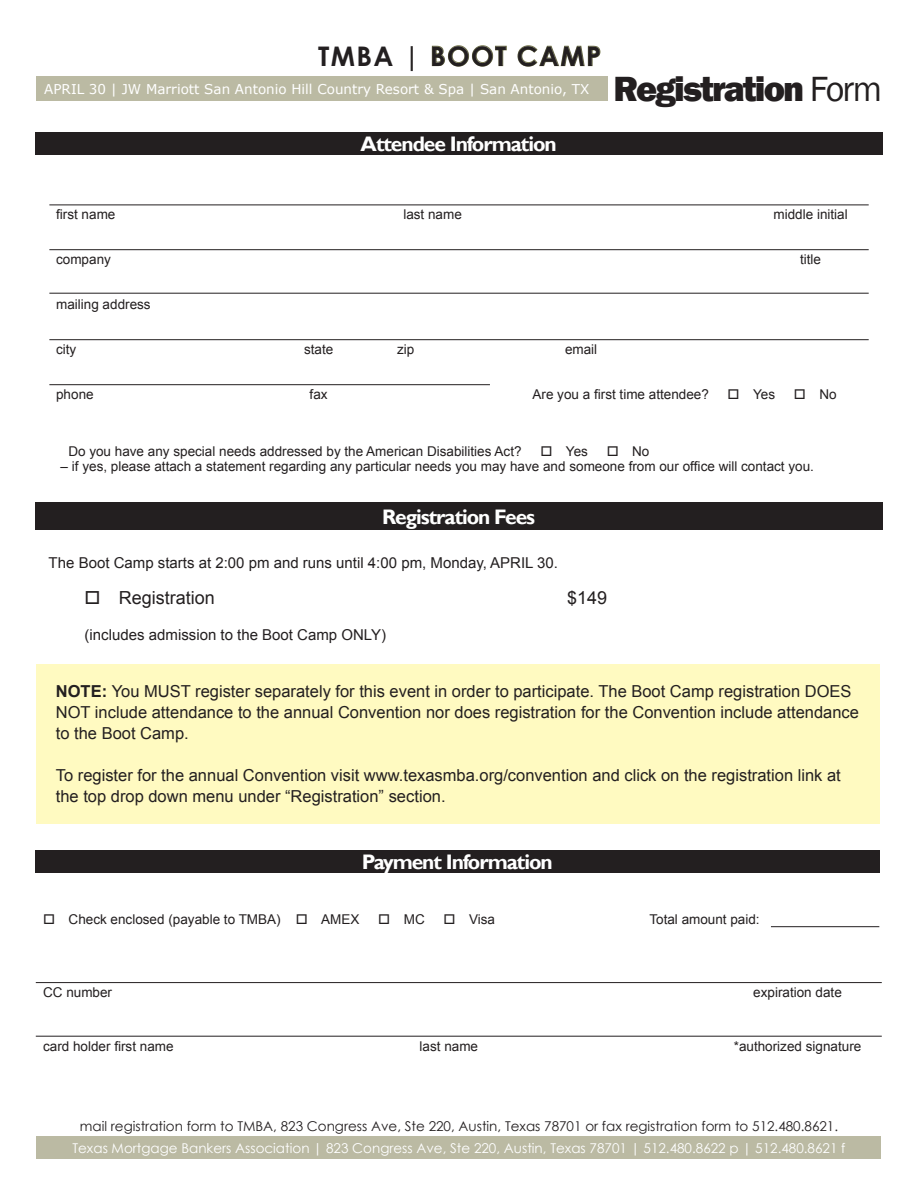
<style>
.page{position:relative;width:918px;height:1188px;background:#fff}
.page>*{position:absolute;margin:0;border:0;box-sizing:border-box;transform-origin:0 0}
.t1{font:800 36px "Franklin Gothic";letter-spacing:-.05em;color:#231f20}
.t2{font:700 27px "Century Gothic";letter-spacing:.05em;color:#231f20}
.t3{font:700 21px "Gill Sans";letter-spacing:-.05em;color:#fff}
.t4{font:18px "Arial";color:#231f20}
.t5{font:16.5px/21px "Arial";color:#231f20}
.t6{font:15px "Arial";color:#231f20}
.t7{font:13.5px "Arial";color:#231f20}
.t8{font:13.5px "Century Gothic";color:#231f20}
.t9{font:13.5px "Century Gothic";color:#fff}
.t10{font:13.5px "Verdana";color:#fff}
.s1{font-weight:400}
.s2{font-weight:700}
</style>
<div class="page">
<div style="left:35px;top:133px;width:847px;height:22px;background:#231f20"></div>
<div style="left:35px;top:502px;width:847px;height:28px;background:#231f20"></div>
<div style="left:35px;top:851px;width:844px;height:22px;background:#231f20"></div>
<hr style="left:49px;top:205px;width:820px;height:1px;background:#231f20">
<hr style="left:49px;top:249px;width:820px;height:1px;background:#231f20">
<hr style="left:49px;top:293px;width:820px;height:1px;background:#231f20">
<hr style="left:49px;top:339px;width:820px;height:1px;background:#231f20">
<hr style="left:49px;top:384px;width:441px;height:1px;background:#231f20">
<svg style="left:432px;top:45px;width:75px;height:22px"></svg>
<svg style="left:517px;top:45px;width:84px;height:22px"></svg>
<div style="left:37px;top:76px;width:607px;height:25px;background:#bbbaa3"></div>
<div style="left:37px;top:1136px;width:844px;height:23px;background:#bbbaa3"></div>
<div style="left:608px;top:70px;width:274px;height:37px;background:#fff"></div>
<hr style="left:771px;top:926px;width:108px;height:1px;background:#231f20">
<hr style="left:36px;top:1036px;width:846px;height:1px;background:#231f20">
<hr style="left:36px;top:982px;width:846px;height:1px;background:#231f20">
<div style="left:36px;top:664px;width:843px;height:160px;background:#fffac1"></div>
<p class="t2" style="left:318px;top:35px;width:285px">TMBA | BOOT CAMP</p>
<p class="t10" style="left:44px;top:80px;width:547px">APRIL 30 | JW Marriott San Antonio Hill Country Resort &amp; Spa | San Antonio, TX</p>
<p class="t3" style="left:361px;top:132px;width:198px">Attendee Information</p>
<p class="t1" style="left:614px;top:65px;width:270px">Registration <span class="s1">Form</span></p>
<p class="t7" style="left:56px;top:206px;width:61px">first name</p>
<p class="t7" style="left:403px;top:206px;width:60px">last name</p>
<p class="t7" style="left:774px;top:206px;width:76px">middle initial</p>
<p class="t7" style="left:56px;top:251px;width:56px">company</p>
<p class="t7" style="left:800px;top:251px;width:23px">title</p>
<p class="t7" style="left:56px;top:296px;width:96px">mailing address</p>
<p class="t7" style="left:56px;top:341px;width:22px">city</p>
<p class="t7" style="left:304px;top:341px;width:31px">state</p>
<p class="t7" style="left:397px;top:341px;width:19px">zip</p>
<p class="t7" style="left:565px;top:341px;width:34px">email</p>
<p class="t7" style="left:56px;top:386px;width:39px">phone</p>
<p class="t7" style="left:310px;top:386px;width:20px">fax</p>
<p class="t7" style="left:533px;top:386px;width:178px">Are you a first time attendee?</p>
<p class="t7" style="left:728px;top:386px;width:49px">□ Yes</p>
<p class="t7" style="left:794px;top:386px;width:44px">□ No</p>
<p class="t7" style="left:68px;top:443px;width:455px">Do you have any special needs addressed by the American Disabilities Act?</p>
<p class="t7" style="left:540px;top:443px;width:49px">□ Yes</p>
<p class="t7" style="left:607px;top:443px;width:44px">□ No</p>
<p class="t7" style="left:61px;top:458px;width:755px">– if yes, please attach a statement regarding any particular needs you may have and someone from our office will contact you.</p>
<p class="t3" style="left:382px;top:504px;width:155px">Registration Fees</p>
<p class="t6" style="left:49px;top:553px;width:511px">The Boot Camp starts at 2:00 pm and runs until 4:00 pm, Monday, APRIL 30.</p>
<p class="t4" style="left:85px;top:586px;width:132px">□ Registration</p>
<p class="t4" style="left:567px;top:586px;width:42px">$149</p>
<p class="t6" style="left:85px;top:625px;width:303px">(includes admission to the Boot Camp ONLY)</p>
<p class="t5" style="left:56px;top:681px;width:805px"><span class="s2">NOTE:</span> You MUST register separately for this event in order to participate. The Boot Camp registration DOES<br>NOT include attendance to the annual Convention nor does registration for the Convention include attendance to the Boot Camp.</p>
<p class="t5" style="left:56px;top:765px;width:787px">To register for the annual Convention visit www.texasmba.org/convention and click on the registration link at the top drop down menu under “Registration” section.</p>
<p class="t3" style="left:362px;top:849px;width:193px">Payment Information</p>
<p class="t7" style="left:43px;top:911px;width:318px">□ Check enclosed (payable to TMBA) □ AMEX</p>
<p class="t7" style="left:378px;top:911px;width:48px">□ MC</p>
<p class="t7" style="left:444px;top:911px;width:53px">□ Visa</p>
<p class="t7" style="left:649px;top:911px;width:112px">Total amount paid:</p>
<p class="t7" style="left:43px;top:983px;width:71px">CC number</p>
<p class="t7" style="left:753px;top:983px;width:90px">expiration date</p>
<p class="t7" style="left:43px;top:1037px;width:132px">card holder first name</p>
<p class="t7" style="left:420px;top:1037px;width:60px">last name</p>
<p class="t7" style="left:734px;top:1037px;width:129px">*authorized signature</p>
<p class="t8" style="left:80px;top:1117px;width:760px">mail registration form to TMBA, 823 Congress Ave, Ste 220, Austin, Texas 78701 or fax registration form to 512.480.8621.</p>
<p class="t9" style="left:72px;top:1138px;width:775px">Texas Mortgage Bankers Association | 823 Congress Ave, Ste 220, Austin, Texas 78701 | 512.480.8622 p | 512.480.8621 f</p>
</div>
